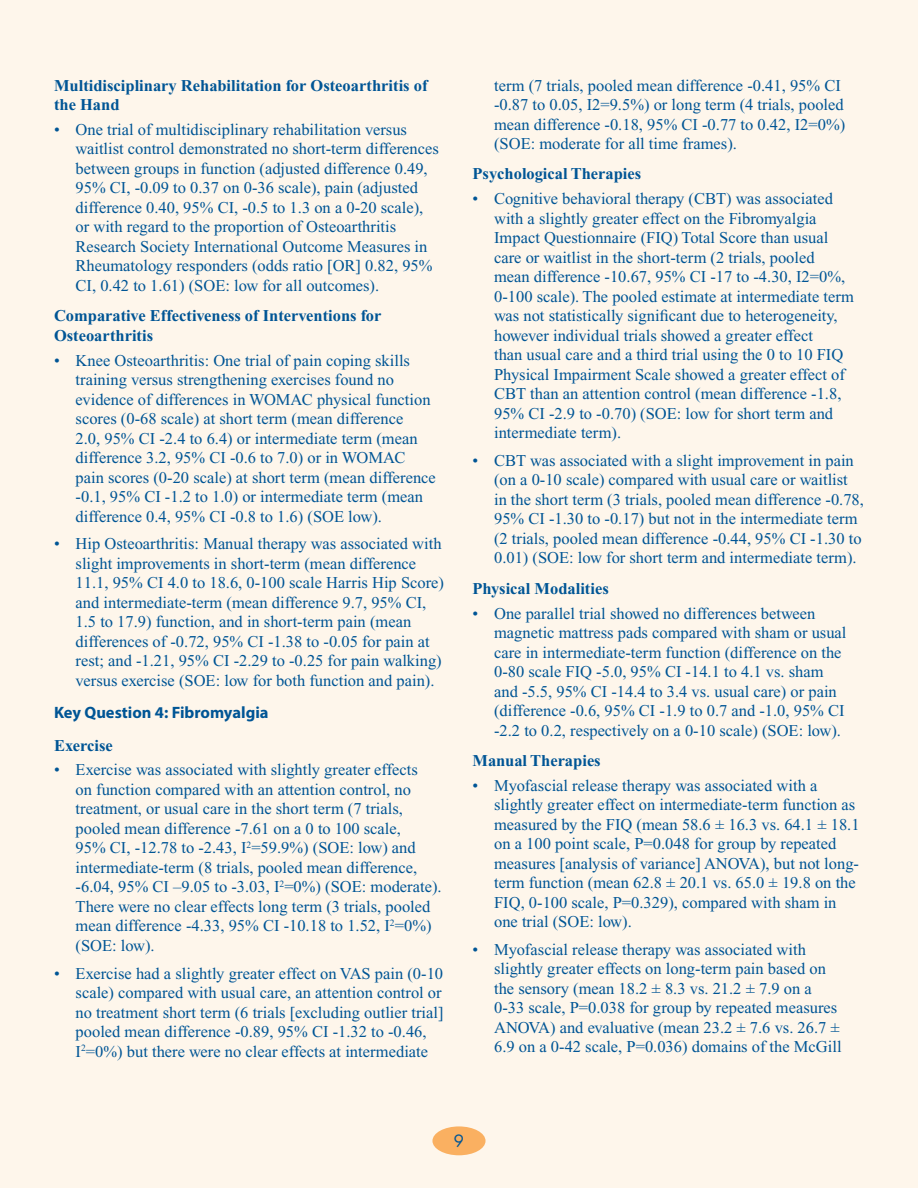
<style>
.page{position:relative;width:918px;height:1188px;background:#fef6eb}
.page>*{position:absolute;margin:0;border:0;box-sizing:border-box;transform-origin:0 0}
.t1{font:16.5px/19.5px "Times New Roman";color:#005595}
.Head_Level_3{font:700 16.5px/19.5px "Times New Roman";color:#005595}
.Head_Level_2{font:700 16.5px "Myriad Pro";color:#005595}
.t2{font:16.5px "Futura";color:#005595}
</style>
<div class="page">
<div style="left:432px;top:1126px;width:54px;height:29px;background:#fab061;border-radius:50%"></div>
<p class="Head_Level_3" style="left:54px;top:75px;width:375px">Multidisciplinary Rehabilitation for Osteoarthritis of the Hand</p>
<p class="t1" style="left:76px;top:120px;width:365px;text-indent:-22px">• One trial of multidisciplinary rehabilitation versus waitlist control demonstrated no short-term differences between groups in function (adjusted difference 0.49, 95% CI, -0.09 to 0.37 on 0-36 scale), pain (adjusted difference 0.40, 95% CI, -0.5 to 1.3 on a 0-20 scale), or with regard to the proportion of Osteoarthritis Research Society International Outcome Measures in Rheumatology responders (odds ratio [OR] 0.82, 95% CI, 0.42 to 1.61) (SOE: low for all outcomes).</p>
<p class="Head_Level_3" style="left:54px;top:306px;width:329px">Comparative Effectiveness of Interventions for<br>Osteoarthritis</p>
<p class="t1" style="left:76px;top:350px;width:362px;text-indent:-22px">• Knee Osteoarthritis: One trial of pain coping skills training versus strengthening exercises found no evidence of differences in WOMAC physical function scores (0-68 scale) at short term (mean difference<br>2.0, 95% CI -2.4 to 6.4) or intermediate term (mean difference 3.2, 95% CI -0.6 to 7.0) or in WOMAC pain scores (0-20 scale) at short term (mean difference -0.1, 95% CI -1.2 to 1.0) or intermediate term (mean difference 0.4, 95% CI -0.8 to 1.6) (SOE low).</p>
<p class="t1" style="left:76px;top:534px;width:370px;text-indent:-22px">• Hip Osteoarthritis: Manual therapy was associated with slight improvements in short-term (mean difference 11.1, 95% CI 4.0 to 18.6, 0-100 scale Harris Hip Score) and intermediate-term (mean difference 9.7, 95% CI, 1.5 to 17.9) function, and in short-term pain (mean differences of -0.72, 95% CI -1.38 to -0.05 for pain at rest; and -1.21, 95% CI -2.29 to -0.25 for pain walking) versus exercise (SOE: low for both function and pain).</p>
<p class="Head_Level_2" style="left:54px;top:701px;width:216px">Key Question 4: Fibromyalgia</p>
<p class="Head_Level_3" style="left:54px;top:735px;width:60px">Exercise</p>
<p class="t1" style="left:76px;top:760px;width:368px;text-indent:-22px">• Exercise was associated with slightly greater effects<br>on function compared with an attention control, no treatment, or usual care in the short term (7 trials, pooled mean difference -7.61 on a 0 to 100 scale,<br>95% CI, -12.78 to -2.43, I<sup>2</sup>=59.9%) (SOE: low) and intermediate-term (8 trials, pooled mean difference, -6.04, 95% CI –9.05 to -3.03, I<sup>2</sup>=0%) (SOE: moderate).<br>There were no clear effects long term (3 trials, pooled mean difference -4.33, 95% CI -10.18 to 1.52, I<sup>2</sup>=0%) (SOE: low).</p>
<p class="t1" style="left:76px;top:963px;width:369px;text-indent:-22px">• Exercise had a slightly greater effect on VAS pain (0-10 scale) compared with usual care, an attention control or no treatment short term (6 trials [excluding outlier trial] pooled mean difference -0.89, 95% CI -1.32 to -0.46, I<sup>2</sup>=0%) but there were no clear effects at intermediate</p>
<p class="t1" style="left:494px;top:75px;width:353px">term (7 trials, pooled mean difference -0.41, 95% CI -0.87 to 0.05, I2=9.5%) or long term (4 trials, pooled mean difference -0.18, 95% CI -0.77 to 0.42, I2=0%) (SOE: moderate for all time frames).</p>
<p class="Head_Level_3" style="left:472px;top:164px;width:170px">Psychological Therapies</p>
<p class="t1" style="left:494px;top:189px;width:362px;text-indent:-22px">• Cognitive behavioral therapy (CBT) was associated with a slightly greater effect on the Fibromyalgia Impact Questionnaire (FIQ) Total Score than usual care or waitlist in the short-term (2 trials, pooled mean difference -10.67, 95% CI -17 to -4.30, I2=0%, 0-100 scale). The pooled estimate at intermediate term was not statistically significant due to heterogeneity, however individual trials showed a greater effect<br>than usual care and a third trial using the 0 to 10 FIQ Physical Impairment Scale showed a greater effect of CBT than an attention control (mean difference -1.8, 95% CI -2.9 to -0.70) (SOE: low for short term and intermediate term).</p>
<p class="t1" style="left:494px;top:451px;width:371px;text-indent:-22px">• CBT was associated with a slight improvement in pain (on a 0-10 scale) compared with usual care or waitlist in the short term (3 trials, pooled mean difference -0.78, 95% CI -1.30 to -0.17) but not in the intermediate term (2 trials, pooled mean difference -0.44, 95% CI -1.30 to 0.01) (SOE: low for short term and intermediate term).</p>
<p class="Head_Level_3" style="left:472px;top:579px;width:138px">Physical Modalities</p>
<p class="t1" style="left:494px;top:603px;width:354px;text-indent:-22px">• One parallel trial showed no differences between magnetic mattress pads compared with sham or usual care in intermediate-term function (difference on the 0-80 scale FIQ -5.0, 95% CI -14.1 to 4.1 vs. sham and -5.5, 95% CI -14.4 to 3.4 vs. usual care) or pain (difference -0.6, 95% CI -1.9 to 0.7 and -1.0, 95% CI -2.2 to 0.2, respectively on a 0-10 scale) (SOE: low).</p>
<p class="Head_Level_3" style="left:472px;top:751px;width:130px">Manual Therapies</p>
<p class="t1" style="left:494px;top:776px;width:367px;text-indent:-22px">• Myofascial release therapy was associated with a slightly greater effect on intermediate-term function as measured by the FIQ (mean 58.6 ± 16.3 vs. 64.1 ± 18.1 on a 100 point scale, P=0.048 for group by repeated measures [analysis of variance] ANOVA), but not long&shy;term function (mean 62.8 ± 20.1 vs. 65.0 ± 19.8 on the FIQ, 0-100 scale, P=0.329), compared with sham in one trial (SOE: low).</p>
<p class="t1" style="left:494px;top:940px;width:349px;text-indent:-22px">• Myofascial release therapy was associated with slightly greater effects on long-term pain based on the sensory (mean 18.2 ± 8.3 vs. 21.2 ± 7.9 on a 0-33 scale, P=0.038 for group by repeated measures ANOVA) and evaluative (mean 23.2 ± 7.6 vs. 26.7 ± 6.9 on a 0-42 scale, P=0.036) domains of the McGill</p>
<p class="t2" style="left:454px;top:1130px;width:12px">9</p>
</div>
